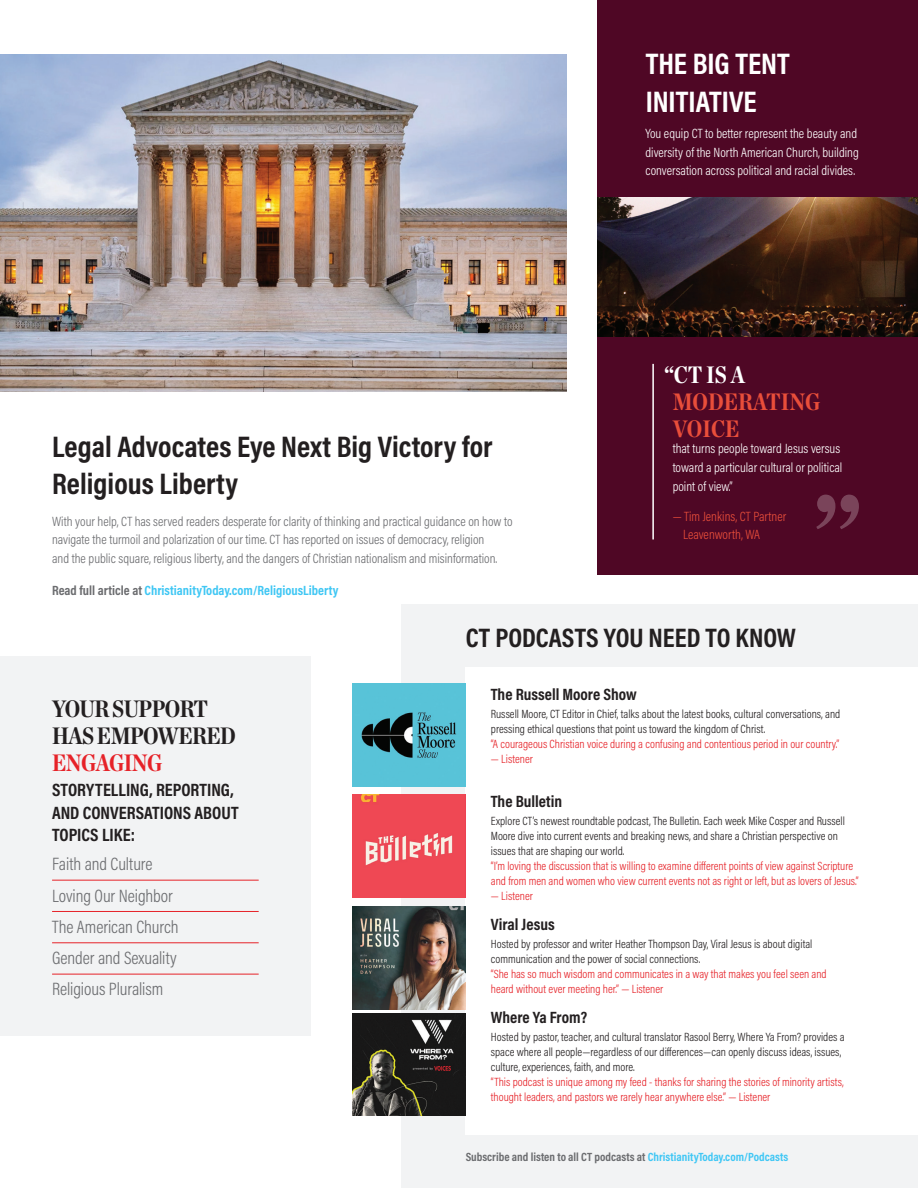
<style>
.page{position:relative;width:918px;height:1188px;background:#fff}
.page>*{position:absolute;margin:0;border:0;box-sizing:border-box;transform-origin:0 0}
.t1{font:700 120px "Chronicle Deck Cond";color:#fff}
.Paragraph_Style_11{font:30px "Acumin Variable Concept";color:#231f20}
.Paragraph_Style_8{font:30px "Acumin Variable Concept";color:#fff}
.Paragraph_Style_3{font:27px "Acumin Variable Concept";color:#231f20}
.Body_Text{font:700 24px "Chronicle Deck Cond";letter-spacing:-.025em;color:#231f20}
.Paragraph_Style_10{font:700 24px "Chronicle Deck Cond";color:#e94e3a}
.Body_Text-2{font:700 24px "Chronicle Deck Cond";letter-spacing:-.025em;color:#e62228}
.Paragraph_Style_10-2{font:700 24px "Chronicle Deck Cond";color:#fff}
.t2{font:18px "Acumin Variable Concept";letter-spacing:-.005em;color:#6c6d70}
.Body_Text-3{font:18px "Acumin Variable Concept";color:#231f20}
.Paragraph_Style_13{font:16.5px "Acumin Variable Concept";color:#231f20}
.Paragraph_Style_13-2{font:13.5px "Acumin Variable Concept";color:#6c6d70}
.Paragraph_Style_9{font:13.5px/18.8px "Acumin Variable Concept";color:#fff}
.Paragraph_Style_9-2{font:13.5px "Acumin Variable Concept";color:#40c7f4}
.Paragraph_Style_9-3{font:13.5px "Acumin Variable Concept";color:#e94e3a}
.Paragraph_Style_13-3{font:12px/15px "Acumin Variable Concept";color:#231f20}
.Paragraph_Style_13-4{font:12px/15px "Acumin Variable Concept";color:#e62228}
.Paragraph_Style_9-4{font:12px "Acumin Variable Concept";color:#6c6d70}
.s1{color:#6c6d70}
.s2{color:#40c7f4}
</style>
<div class="page">
<div style="left:0;top:656px;width:310px;height:380px;background:#f2f3f4"></div>
<div style="left:401px;top:604px;width:517px;height:584px;background:#f2f3f4"></div>
<div style="left:466px;top:668px;width:452px;height:467px;background:#fff"></div>
<div style="left:597px;top:0;width:321px;height:575px;background:#4f0725"></div>
<img style="left:0;top:55px;width:567px;height:337px">
<img style="left:597px;top:197px;width:321px;height:140px">
<hr style="left:52px;top:880px;width:207px;height:1px;background:#e62228">
<hr style="left:52px;top:911px;width:207px;height:1px;background:#e62228">
<hr style="left:52px;top:943px;width:207px;height:1px;background:#e62228">
<hr style="left:52px;top:974px;width:207px;height:1px;background:#e62228">
<img style="left:353px;top:684px;width:113px;height:102px">
<img style="left:353px;top:795px;width:113px;height:102px">
<img style="left:353px;top:907px;width:113px;height:102px">
<img style="left:353px;top:1013px;width:113px;height:103px">
<hr style="left:652px;top:364px;width:2px;height:175px;background:#fff">
<p class="Paragraph_Style_11" style="left:52px;top:426px;width:442px">Legal Advocates Eye Next Big Victory for</p>
<p class="Paragraph_Style_11" style="left:52px;top:463px;width:188px">Religious Liberty</p>
<p class="Paragraph_Style_13-2" style="left:52px;top:512px;width:462px">With your help, CT has served readers desperate for clarity of thinking and practical guidance on how to</p>
<p class="Paragraph_Style_13-2" style="left:52px;top:530px;width:434px">navigate the turmoil and polarization of our time. CT has reported on issues of democracy, religion</p>
<p class="Paragraph_Style_13-2" style="left:52px;top:549px;width:447px">and the public square, religious liberty, and the dangers of Christian nationalism and misinformation.</p>
<p class="Paragraph_Style_9-2" style="left:52px;top:581px;width:288px"><span class="s1">Read full article at</span> ChristianityToday.com/ReligiousLiberty</p>
<p class="Paragraph_Style_8" style="left:646px;top:43px;width:146px">THE BIG TENT</p>
<p class="Paragraph_Style_8" style="left:646px;top:81px;width:112px">INITIATIVE</p>
<p class="Paragraph_Style_9" style="left:645px;top:123px;width:215px">You equip CT to better represent the beauty and diversity of the North American Church, building conversation across political and racial divides.</p>
<p class="Paragraph_Style_10-2" style="left:664px;top:356px;width:83px">“CT IS A</p>
<p class="Paragraph_Style_10" style="left:673px;top:383px;width:149px">MODERATING</p>
<p class="Paragraph_Style_10" style="left:673px;top:410px;width:68px">VOICE</p>
<p class="Paragraph_Style_9" style="left:673px;top:439px;width:169px">that turns people toward Jesus versus</p>
<p class="Paragraph_Style_9" style="left:673px;top:457px;width:171px">toward a particular cultural or political point of view.”</p>
<p class="Paragraph_Style_9-3" style="left:673px;top:507px;width:115px">— Tim Jenkins, CT Partner</p>
<p class="Paragraph_Style_9-3" style="left:683px;top:526px;width:78px">Leavenworth, WA</p>
<h1 class="t1" style="left:812px;top:443px;width:53px">”</h1>
<p class="Body_Text" style="left:52px;top:690px;width:158px">YOUR SUPPORT</p>
<p class="Body_Text" style="left:52px;top:717px;width:185px">HAS EMPOWERED</p>
<p class="Body_Text-2" style="left:52px;top:744px;width:112px">ENGAGING</p>
<p class="Body_Text-3" style="left:52px;top:778px;width:183px">STORYTELLING, REPORTING,</p>
<p class="Body_Text-3" style="left:52px;top:800px;width:188px">AND CONVERSATIONS ABOUT</p>
<p class="Body_Text-3" style="left:52px;top:823px;width:84px">TOPICS LIKE:</p>
<h5 class="t2" style="left:52px;top:852px;width:102px">Faith and Culture</h5>
<h5 class="t2" style="left:52px;top:883px;width:122px">Loving Our Neighbor</h5>
<h5 class="t2" style="left:52px;top:914px;width:128px">The American Church</h5>
<h5 class="t2" style="left:52px;top:946px;width:126px">Gender and Sexuality</h5>
<h5 class="t2" style="left:52px;top:976px;width:113px">Religious Pluralism</h5>
<p class="Paragraph_Style_3" style="left:466px;top:619px;width:332px">CT PODCASTS YOU NEED TO KNOW</p>
<p class="Paragraph_Style_13" style="left:491px;top:683px;width:147px">The Russell Moore Show</p>
<p class="Paragraph_Style_13-3" style="left:491px;top:706px;width:351px">Russell Moore, CT Editor in Chief, talks about the latest books, cultural conversations, and pressing ethical questions that point us toward the kingdom of Christ.</p>
<p class="Paragraph_Style_13-4" style="left:491px;top:736px;width:350px">“A courageous Christian voice during a confusing and contentious period in our country.”</p>
<p class="Paragraph_Style_13-4" style="left:491px;top:751px;width:44px">— Listener</p>
<p class="Paragraph_Style_13" style="left:491px;top:790px;width:73px">The Bulletin</p>
<p class="Paragraph_Style_13-3" style="left:491px;top:813px;width:356px">Explore CT’s newest roundtable podcast, The Bulletin. Each week Mike Cosper and Russell<br>Moore dive into current events and breaking news, and share a Christian perspective on issues that are shaping our world.</p>
<p class="Paragraph_Style_13-4" style="left:491px;top:858px;width:369px">“I’m loving the discussion that is willing to examine different points of view against Scripture and from men and women who view current events not as right or left, but as lovers of Jesus.”</p>
<p class="Paragraph_Style_13-4" style="left:491px;top:888px;width:44px">— Listener</p>
<p class="Paragraph_Style_13" style="left:491px;top:912px;width:65px">Viral Jesus</p>
<p class="Paragraph_Style_13-3" style="left:491px;top:935px;width:323px">Hosted by professor and writer Heather Thompson Day, Viral Jesus is about digital</p>
<p class="Paragraph_Style_13-3" style="left:491px;top:950px;width:211px">communication and the power of social connections.</p>
<p class="Paragraph_Style_13-4" style="left:491px;top:965px;width:337px">“She has so much wisdom and communicates in a way that makes you feel seen and</p>
<p class="Paragraph_Style_13-4" style="left:491px;top:980px;width:174px">heard without ever meeting her.” — Listener</p>
<p class="Paragraph_Style_13" style="left:491px;top:1006px;width:98px">Where Ya From?</p>
<p class="Paragraph_Style_13-3" style="left:491px;top:1029px;width:355px">Hosted by pastor, teacher, and cultural translator Rasool Berry, Where Ya From? provides a space where all people—regardless of our differences—can openly discuss ideas, issues, culture, experiences, faith, and more.</p>
<p class="Paragraph_Style_13-4" style="left:491px;top:1074px;width:354px">“This podcast is unique among my feed - thanks for sharing the stories of minority artists, thought leaders, and pastors we rarely hear anywhere else.” — Listener</p>
<p class="Paragraph_Style_9-4" style="left:466px;top:1148px;width:324px">Subscribe and listen to all CT podcasts at <span class="s2">ChristianityToday.com/Podcasts</span></p>
</div>
